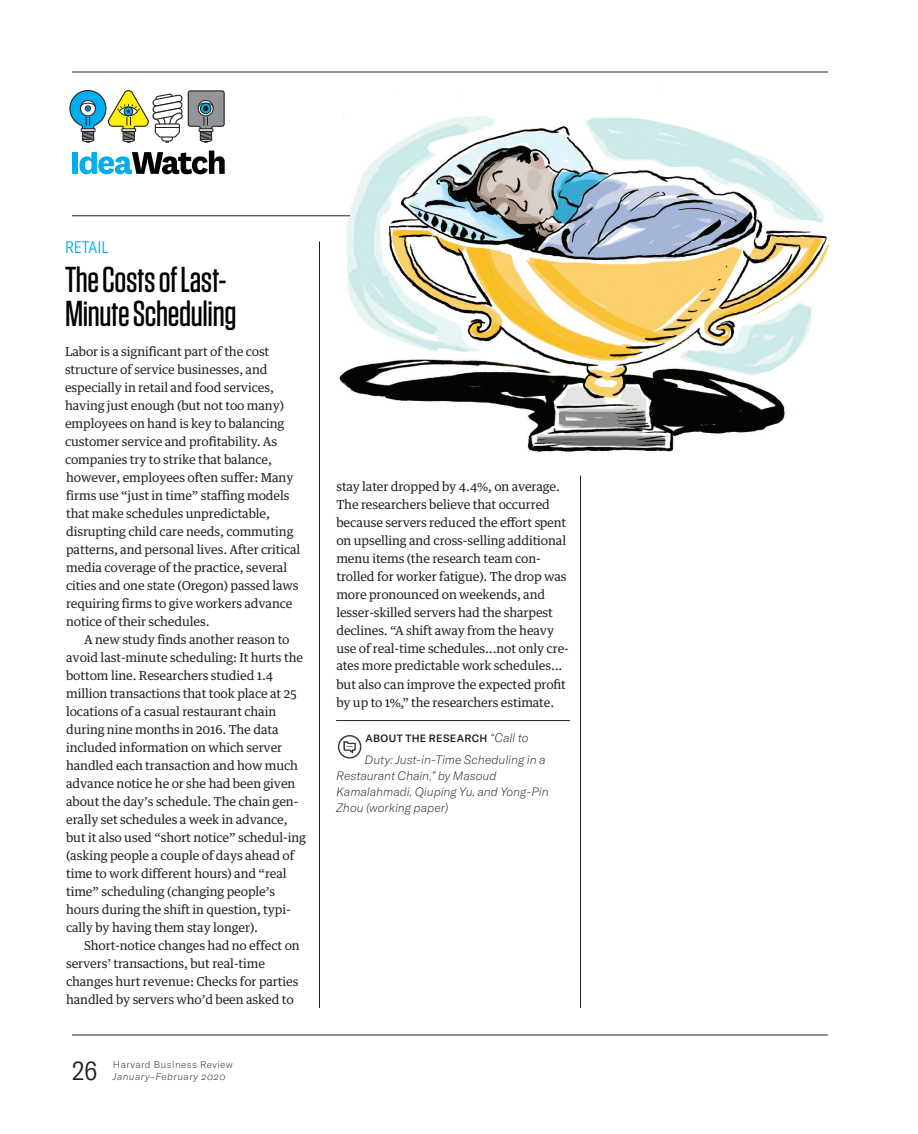
<style>
.page{position:relative;width:918px;height:1134px;background:#fff}
.page>*{position:absolute;margin:0;border:0;box-sizing:border-box;transform-origin:0 0}
.t1{font:500 36px/34.5px "Tungsten";letter-spacing:-.01em;color:#010203}
.t2{font:300 condensed 26.25px "GT America";color:#231f20}
.t3{font:300 condensed 16.5px "GT America";color:#00aeef}
.t4{font:12.3px/18px "Guardian Text Egyp HBR";letter-spacing:-.01em;color:#231f20}
.t5{font:italic 100 12px/15.8px "GT America";letter-spacing:-.005em;color:#231f20}
.t6{font:500 10.5px "GT America";letter-spacing:.03em;color:#231f20}
.t7{font:100 9.75px "GT America";letter-spacing:.05em;color:#231f20}
.t8{font:italic 100 9.75px "GT America";letter-spacing:.05em;color:#231f20}
.s1{font-weight:100;font-style:italic;font-size:12px}
</style>
<div class="page">
<img style="left:337px;top:735px;width:25px;height:24px">
<hr style="left:319px;top:242px;width:1px;height:766px;background:#231f20">
<hr style="left:580px;top:476px;width:1px;height:532px;background:#231f20">
<div style="left:72px;top:152px;width:6px;height:22px;background:#00aeef"></div>
<svg style="left:79px;top:151px;width:146px;height:23px"></svg>
<svg style="left:69px;top:90px;width:156px;height:53px"></svg>
<hr style="left:72px;top:72px;width:756px;height:1px;background:#231f20">
<hr style="left:72px;top:1035px;width:756px;height:1px;background:#231f20">
<img style="left:333px;top:115px;width:497px;height:337px">
<hr style="left:72px;top:216px;width:278px;height:1px;background:#231f20">
<hr style="left:336px;top:720px;width:234px;height:1px;background:#231f20">
<h3 class="t3" style="left:65px;top:238px;width:45px">RETAIL</h3>
<h1 class="t1" style="left:65px;top:263px;width:173px">The Costs of Last-<br>Minute Scheduling</h1>
<p class="t4" style="left:65px;top:341px;width:237px">Labor is a significant part of the cost structure of service businesses, and especially in retail and food services, having just enough (but not too many) employees on hand is key to balancing customer service and profitability. As companies try to strike that balance, however, employees often suffer: Many firms use “just in time” staffing models that make schedules unpredictable, disrupting child care needs, commuting patterns, and personal lives. After critical media coverage of the practice, several cities and one state (Oregon) passed laws requiring firms to give workers advance notice of their schedules.</p>
<p class="t4" style="left:66px;top:630px;width:242px;text-indent:18px">A new study finds another reason to avoid last-minute scheduling: It hurts the bottom line. Researchers studied 1.4 million transactions that took place at 25 locations of a casual restaurant chain during nine months in 2016. The data included information on which server handled each transaction and how much advance notice he or she had been given about the day’s schedule. The chain gen&shy;erally set schedules a week in advance, but it also used “short notice” schedul-ing (asking people a couple of days ahead of time to work different hours) and “real time” scheduling (changing people’s hours during the shift in question, typi&shy;cally by having them stay longer).</p>
<p class="t4" style="left:66px;top:936px;width:235px;text-indent:18px">Short-notice changes had no effect on servers’ transactions, but real-time changes hurt revenue: Checks for parties handled by servers who’d been asked to</p>
<h2 class="t2" style="left:72px;top:1056px;width:27px">26</h2>
<p class="t7" style="left:113px;top:1059px;width:122px">Harvard Business Review</p>
<p class="t8" style="left:113px;top:1071px;width:114px">January–February 2020</p>
<p class="t4" style="left:336px;top:477px;width:234px">stay later dropped by 4.4%, on average.<br>The researchers believe that occurred because servers reduced the effort spent on upselling and cross-selling additional menu items (the research team con&shy;trolled for worker fatigue). The drop was more pronounced on weekends, and lesser-skilled servers had the sharpest declines. “A shift away from the heavy use of real-time schedules...not only cre&shy;ates more predictable work schedules...</p>
<p class="t4" style="left:336px;top:675px;width:231px">but also can improve the expected profit by up to 1%,” the researchers estimate.</p>
<p class="t6" style="left:365px;top:732px;width:165px">ABOUT THE RESEARCH <span class="s1">“Call to</span></p>
<p class="t5" style="left:336px;top:752px;width:214px;text-indent:28px">Duty: Just-in-Time Scheduling in a<br>Restaurant Chain,” by Masoud<br>Kamalahmadi, Qiuping Yu, and Yong-Pin<br>Zhou (working paper)</p>
</div>
